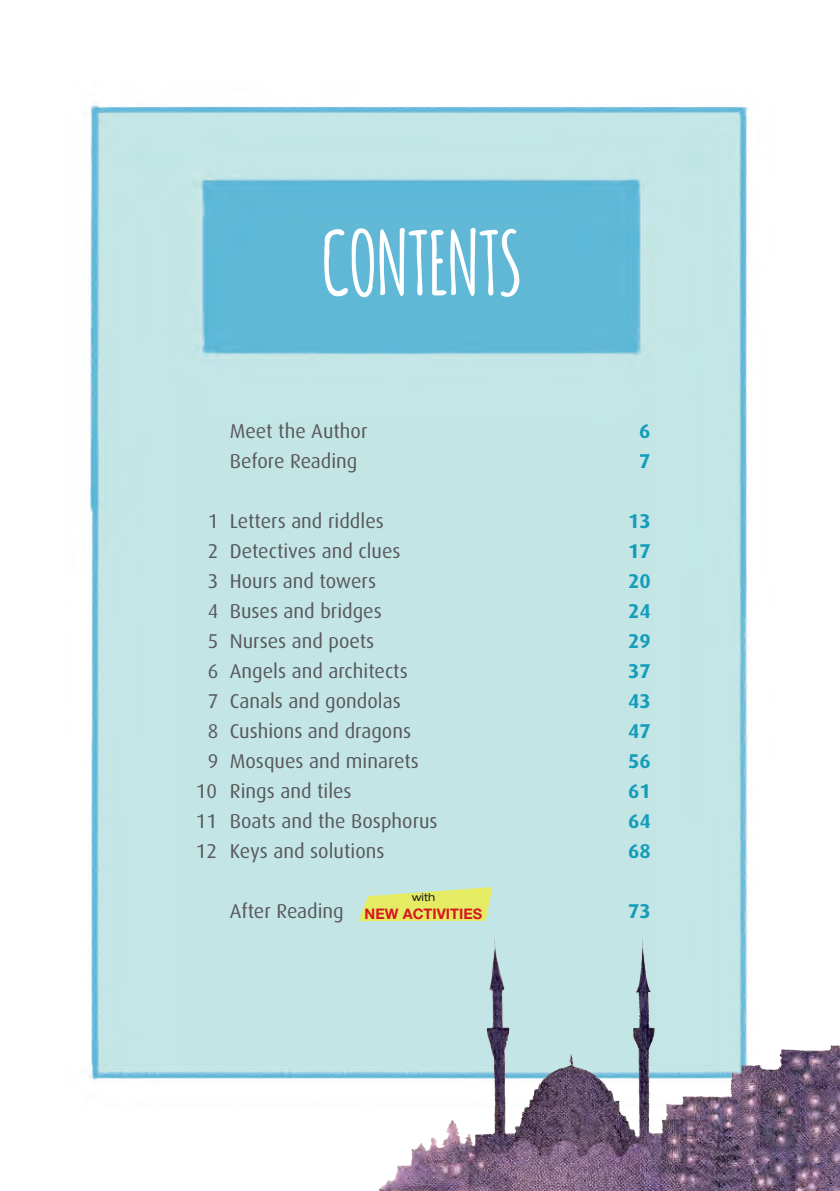
<style>
.page{position:relative;width:840px;height:1191px;background:#fff}
.page>*{position:absolute;margin:0;border:0;box-sizing:border-box;transform-origin:0 0}
.t1{font:700 86px "Amatic";color:#fff}
.t2{font:20px "Dax";color:#57585a}
.t3{font:700 20px "Dax";color:#149cbb}
.t4{font:700 14.6px "Helvetica Neue LT Std";color:#d7171f}
.t5{font:expanded 11px "Helvetica Neue LT Std";color:#231f20}
</style>
<div class="page">
<img style="left:88px;top:102px;width:661px;height:979px">
<svg style="left:358px;top:887px;width:134px;height:34px"></svg>
<img style="left:379px;top:917px;width:460px;height:274px">
<h1 class="t1" style="left:322px;top:202px;width:200px">CONTENTS</h1>
<p class="t2" style="left:230px;top:420px;width:139px">Meet the Author</p>
<p class="t3" style="left:638px;top:420px;width:13px">6</p>
<p class="t2" style="left:230px;top:450px;width:129px">Before Reading</p>
<p class="t3" style="left:638px;top:450px;width:13px">7</p>
<p class="t2" style="left:208px;top:510px;width:177px">1 Letters and riddles</p>
<p class="t3" style="left:628px;top:510px;width:24px">13</p>
<p class="t2" style="left:208px;top:540px;width:194px">2 Detectives and clues</p>
<p class="t3" style="left:628px;top:540px;width:24px">17</p>
<p class="t2" style="left:208px;top:570px;width:170px">3 Hours and towers</p>
<p class="t3" style="left:628px;top:570px;width:24px">20</p>
<p class="t2" style="left:208px;top:600px;width:175px">4 Buses and bridges</p>
<p class="t3" style="left:628px;top:600px;width:24px">24</p>
<p class="t2" style="left:208px;top:630px;width:168px">5 Nurses and poets</p>
<p class="t3" style="left:628px;top:630px;width:24px">29</p>
<p class="t2" style="left:208px;top:660px;width:201px">6 Angels and architects</p>
<p class="t3" style="left:628px;top:660px;width:24px">37</p>
<p class="t2" style="left:208px;top:690px;width:194px">7 Canals and gondolas</p>
<p class="t3" style="left:628px;top:690px;width:24px">43</p>
<p class="t2" style="left:208px;top:720px;width:205px">8 Cushions and dragons</p>
<p class="t3" style="left:628px;top:720px;width:24px">47</p>
<p class="t2" style="left:208px;top:750px;width:212px">9 Mosques and minarets</p>
<p class="t3" style="left:628px;top:750px;width:24px">56</p>
<p class="t2" style="left:196px;top:780px;width:157px">10 Rings and tiles</p>
<p class="t3" style="left:628px;top:780px;width:24px">61</p>
<p class="t2" style="left:196px;top:810px;width:243px">11 Boats and the Bosphorus</p>
<p class="t3" style="left:628px;top:810px;width:24px">64</p>
<p class="t2" style="left:196px;top:840px;width:190px">12 Keys and solutions</p>
<p class="t3" style="left:628px;top:840px;width:24px">68</p>
<p class="t2" style="left:230px;top:900px;width:115px">After Reading</p>
<p class="t3" style="left:628px;top:900px;width:24px">73</p>
<p class="t5" style="left:411px;top:890px;width:25px">with</p>
<p class="t4" style="left:364px;top:904px;width:119px">NEW ACTIVITIES</p>
</div>
